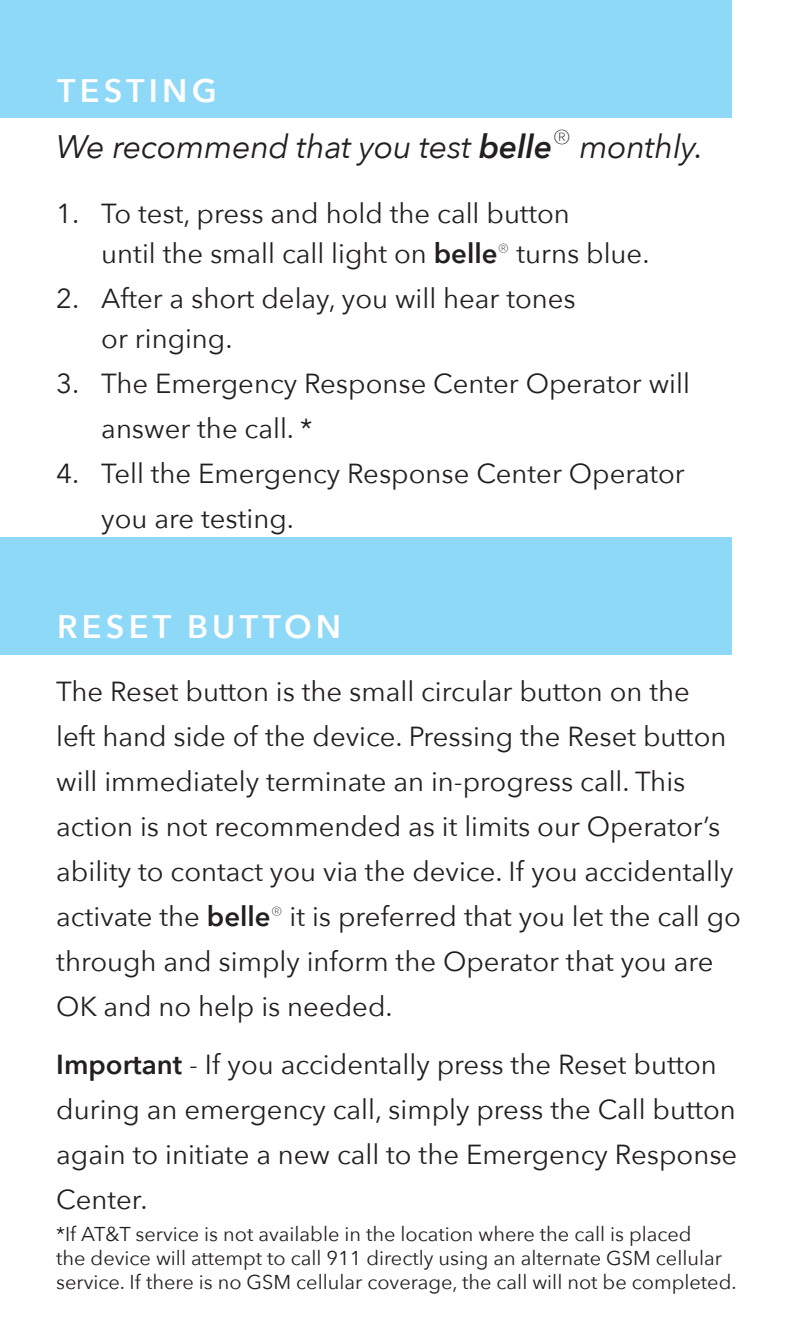
<style>
.page{position:relative;width:788px;height:1328px;background:#fff}
.page>*{position:absolute;margin:0;border:0;box-sizing:border-box;transform-origin:0 0}
._3G_user_guide_body{font:italic 32.5px "Avenir Next";letter-spacing:-.01em;color:#231f20}
.t1{font:600 32.5px "Avenir Next";letter-spacing:.13em;color:#fff}
.t2{font:27.5px/45px "Avenir Next";color:#231f20}
._3G_user_guide_body-2{font:20px/24px "Avenir Next";color:#231f20}
.s1{font-weight:600}
</style>
<div class="page">
<div style="left:0;top:537px;width:731px;height:118px;background:#8ed8f8"></div>
<div style="left:0;top:0;width:731px;height:118px;background:#8ed8f8"></div>
<p class="t1" style="left:57px;top:62px;width:161px">TESTING</p>
<p class="_3G_user_guide_body" style="left:56px;top:119px;width:648px">We recommend that you test <span class="s1">belle</span><sup>®</sup> monthly.</p>
<p class="t2" style="left:101px;top:192px;width:549px;line-height:40px;text-indent:-45px">1. To test, press and hold the call button<br>until the small call light on <span class="s1">belle</span><sup>®</sup> turns blue.</p>
<p class="t2" style="left:101px;top:277px;width:476px;line-height:40px;text-indent:-45px">2. After a short delay, you will hear tones or ringing.</p>
<p class="t2" style="left:101px;top:360px;width:590px;text-indent:-45px">3. The Emergency Response Center Operator will answer the call. *</p>
<p class="t2" style="left:101px;top:450px;width:585px;text-indent:-45px">4. Tell the Emergency Response Center Operator you are testing.</p>
<p class="t1" style="left:57px;top:599px;width:286px">RESET BUTTON</p>
<p class="t2" style="left:56px;top:668px;width:686px">The Reset button is the small circular button on the<br>left hand side of the device. Pressing the Reset button will immediately terminate an in-progress call. This action is not recommended as it limits our Operator’s ability to contact you via the device. If you accidentally activate the <span class="s1">belle</span><sup>®</sup> it is preferred that you let the call go through and simply inform the Operator that you are OK and no help is needed.</p>
<p class="t2" style="left:56px;top:1040px;width:682px"><span class="s1">Important</span> - If you accidentally press the Reset button during an emergency call, simply press the Call button again to initiate a new call to the Emergency Response Center.</p>
<p class="_3G_user_guide_body-2" style="left:56px;top:1221px;width:682px">*If AT&amp;T service is not available in the location where the call is placed<br>the device will attempt to call 911 directly using an alternate GSM cellular service. If there is no GSM cellular coverage, the call will not be completed.</p>
</div>
